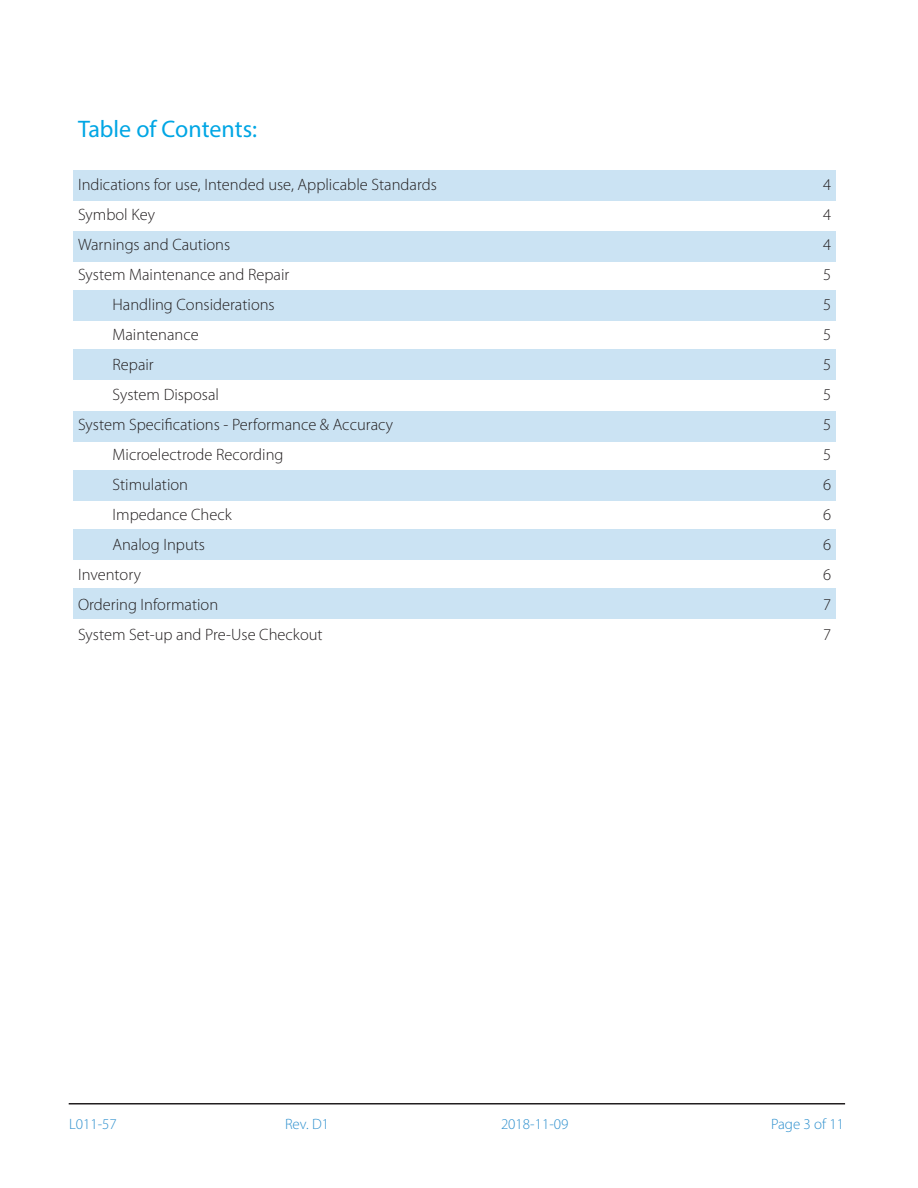
<style>
.page{position:relative;width:918px;height:1188px;background:#fff}
.page>*{position:absolute;margin:0;border:0;box-sizing:border-box;transform-origin:0 0}
.t1{font:24px "Myriad Pro";color:#00a6e4}
.t2{font:300 16.5px "Myriad Pro";color:#231f20}
.t3{font:300 15px "Myriad Pro";color:#2e90ce}
</style>
<div class="page">
<hr style="left:69px;top:1103px;width:776px;height:2px;background:#231f20">
<div style="left:73px;top:588px;width:763px;height:30px;background:#cbe3f3"></div>
<div style="left:73px;top:529px;width:763px;height:30px;background:#cbe3f3"></div>
<div style="left:73px;top:471px;width:763px;height:30px;background:#cbe3f3"></div>
<div style="left:73px;top:411px;width:763px;height:31px;background:#cbe3f3"></div>
<div style="left:73px;top:349px;width:763px;height:31px;background:#cbe3f3"></div>
<div style="left:73px;top:290px;width:763px;height:30px;background:#cbe3f3"></div>
<div style="left:73px;top:231px;width:763px;height:30px;background:#cbe3f3"></div>
<div style="left:73px;top:170px;width:763px;height:30px;background:#cbe3f3"></div>
<p class="t1" style="left:78px;top:114px;width:181px">Table of Contents:</p>
<p class="t2" style="left:78px;top:176px;width:360px">Indications for use, Intended use, Applicable Standards</p>
<p class="t2" style="left:78px;top:206px;width:79px">Symbol Key</p>
<p class="t2" style="left:78px;top:236px;width:154px">Warnings and Cautions</p>
<p class="t2" style="left:78px;top:266px;width:213px">System Maintenance and Repair</p>
<p class="t2" style="left:113px;top:296px;width:164px">Handling Considerations</p>
<p class="t2" style="left:113px;top:326px;width:88px">Maintenance</p>
<p class="t2" style="left:113px;top:356px;width:43px">Repair</p>
<p class="t2" style="left:113px;top:386px;width:108px">System Disposal</p>
<p class="t2" style="left:78px;top:416px;width:317px">System Specifications - Performance &amp; Accuracy</p>
<p class="t2" style="left:113px;top:446px;width:173px">Microelectrode Recording</p>
<p class="t2" style="left:113px;top:476px;width:77px">Stimulation</p>
<p class="t2" style="left:113px;top:506px;width:121px">Impedance Check</p>
<p class="t2" style="left:113px;top:536px;width:94px">Analog Inputs</p>
<p class="t2" style="left:78px;top:566px;width:64px">Inventory</p>
<p class="t2" style="left:78px;top:596px;width:142px">Ordering Information</p>
<p class="t2" style="left:78px;top:626px;width:246px">System Set-up and Pre-Use Checkout</p>
<p class="t2" style="left:823px;top:176px;width:10px">4</p>
<p class="t2" style="left:823px;top:206px;width:10px">4</p>
<p class="t2" style="left:823px;top:236px;width:10px">4</p>
<p class="t2" style="left:823px;top:266px;width:10px">5</p>
<p class="t2" style="left:823px;top:296px;width:10px">5</p>
<p class="t2" style="left:823px;top:326px;width:10px">5</p>
<p class="t2" style="left:823px;top:356px;width:10px">5</p>
<p class="t2" style="left:823px;top:386px;width:10px">5</p>
<p class="t2" style="left:823px;top:416px;width:10px">5</p>
<p class="t2" style="left:823px;top:446px;width:10px">5</p>
<p class="t2" style="left:823px;top:476px;width:10px">6</p>
<p class="t2" style="left:823px;top:506px;width:10px">6</p>
<p class="t2" style="left:823px;top:536px;width:10px">6</p>
<p class="t2" style="left:823px;top:566px;width:10px">6</p>
<p class="t2" style="left:823px;top:596px;width:10px">7</p>
<p class="t2" style="left:823px;top:626px;width:10px">7</p>
<p class="t3" style="left:69px;top:1116px;width:49px">L011-57</p>
<p class="t3" style="left:285px;top:1116px;width:46px">Rev. D1</p>
<p class="t3" style="left:501px;top:1116px;width:69px">2018-11-09</p>
<p class="t3" style="left:771px;top:1116px;width:75px">Page 3 of 11</p>
</div>
